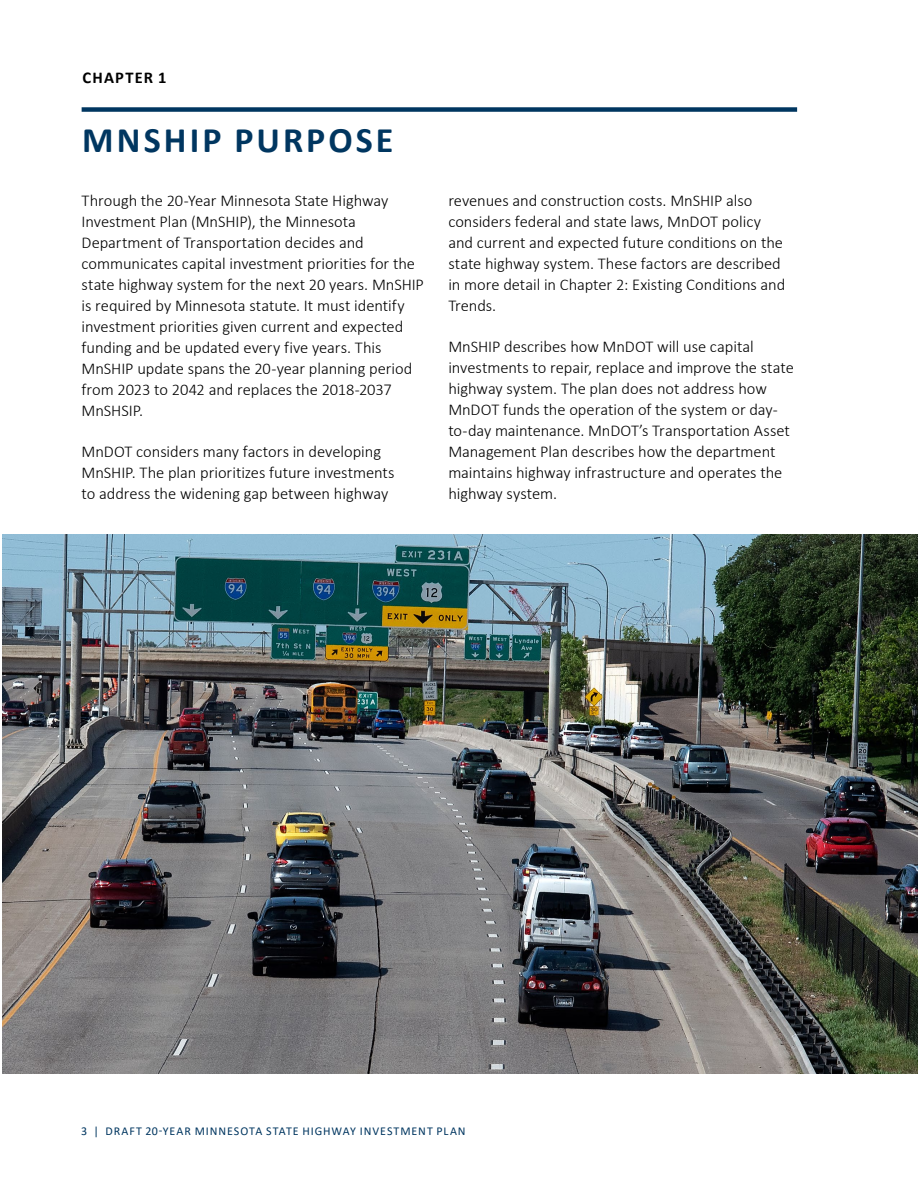
<style>
.page{position:relative;width:918px;height:1188px;background:#fff}
.page>*{position:absolute;margin:0;border:0;box-sizing:border-box;transform-origin:0 0}
.t1{font:700 36px "Calibri";letter-spacing:.085em;color:#003660}
.Body_two-column{font:300 16.5px/21px "Calibri";letter-spacing:-.005em;color:#000}
.t2{font:700 16.5px "Calibri";letter-spacing:.075em;color:#000}
.t3{font:12px "Calibri";letter-spacing:.075em;color:#003660}
</style>
<div class="page">
<div style="left:82px;top:107px;width:715px;height:5px;background:#003660"></div>
<img style="left:2px;top:535px;width:916px;height:539px">
<p class="t2" style="left:82px;top:65px;width:86px">CHAPTER 1</p>
<h1 class="t1" style="left:82px;top:115px;width:313px">MNSHIP PURPOSE</h1>
<p class="Body_two-column" style="left:82px;top:190px;width:344px">Through the 20-Year Minnesota State Highway Investment Plan (MnSHIP), the Minnesota Department of Transportation decides and communicates capital investment priorities for the state highway system for the next 20 years. MnSHIP is required by Minnesota statute. It must identify investment priorities given current and expected funding and be updated every five years. This MnSHIP update spans the 20-year planning period from 2023 to 2042 and replaces the 2018-2037<br>MnSHSIP.</p>
<p class="Body_two-column" style="left:82px;top:441px;width:315px">MnDOT considers many factors in developing<br>MnSHIP. The plan prioritizes future investments to address the widening gap between highway</p>
<p class="Body_two-column" style="left:448px;top:190px;width:339px">revenues and construction costs. MnSHIP also considers federal and state laws, MnDOT policy and current and expected future conditions on the state highway system. These factors are described in more detail in Chapter 2: Existing Conditions and Trends.</p>
<p class="Body_two-column" style="left:448px;top:336px;width:347px">MnSHIP describes how MnDOT will use capital investments to repair, replace and improve the state highway system. The plan does not address how MnDOT funds the operation of the system or day&shy;to-day maintenance. MnDOT’s Transportation Asset Management Plan describes how the department maintains highway infrastructure and operates the highway system.</p>
<p class="t3" style="left:81px;top:1123px;width:386px">3 | DRAFT 20-YEAR MINNESOTA STATE HIGHWAY INVESTMENT PLAN</p>
</div>
